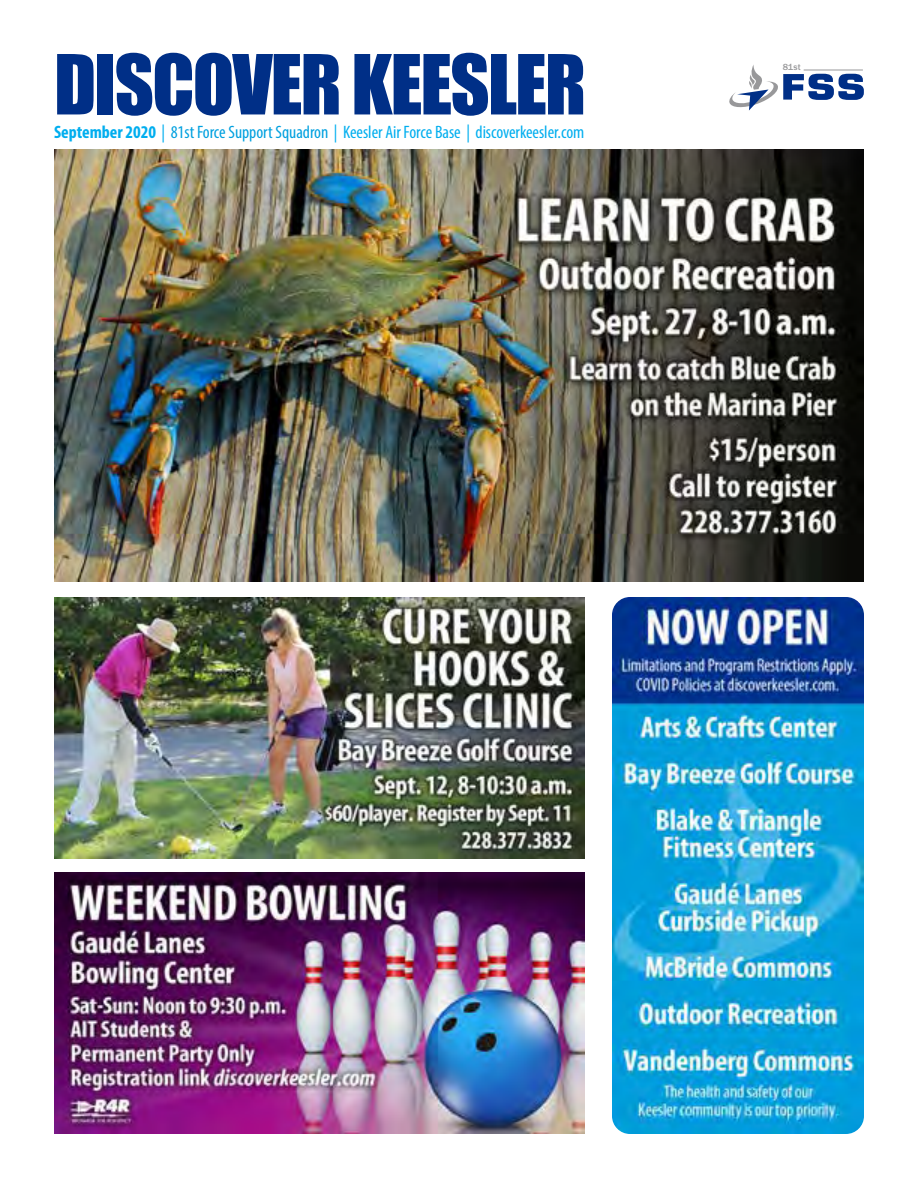
<style>
.page{position:relative;width:918px;height:1188px;background:#fff}
.page>*{position:absolute;margin:0;border:0;box-sizing:border-box;transform-origin:0 0}
.t1{font:76.5px "Impact";letter-spacing:-.025em;color:#002f87}
.t2{font:condensed 18px "Myriad Pro";color:#00aeef}
.t3{font:500 9.15px "Franklin Gothic";color:#98989a}
.s1{font-weight:700}
.s2{color:#00a0df}
</style>
<div class="page">
<svg style="left:729px;top:65px;width:135px;height:46px"></svg>
<img style="left:54px;top:597px;width:531px;height:261px">
<img style="left:54px;top:873px;width:531px;height:261px">
<img style="left:612px;top:597px;width:252px;height:537px">
<img style="left:54px;top:149px;width:810px;height:432px">
<h1 class="t1" style="left:54px;top:25px;width:534px">DISCOVER KEESLER</h1>
<p class="t2" style="left:54px;top:122px;width:532px"><span class="s1">September 2020</span> | <span class="s2">81st Force Support Squadron</span> | Keesler Air Force Base | discoverkeesler.com</p>
<p class="t3" style="left:783px;top:62px;width:20px">81st</p>
</div>
